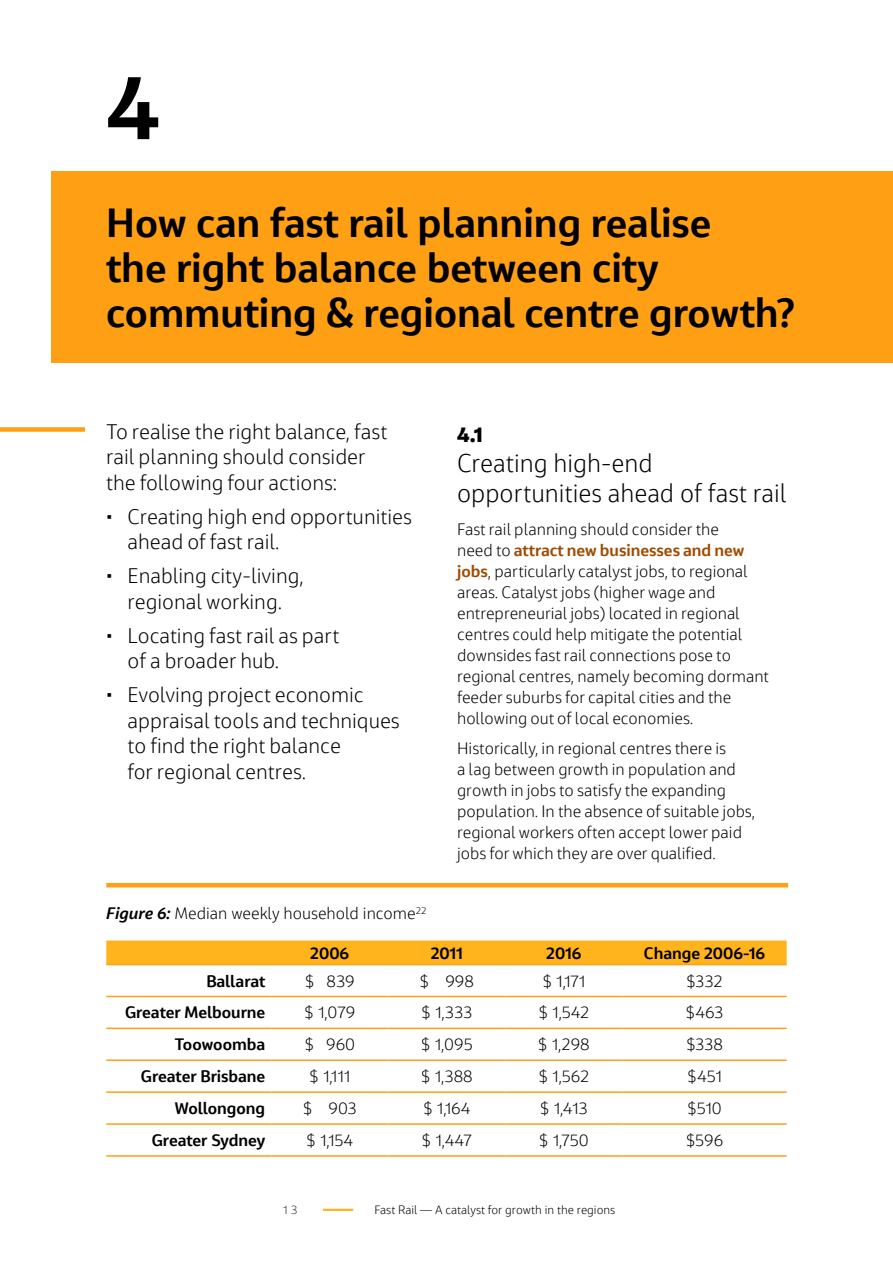
<style>
.page{position:relative;width:893px;height:1263px;background:#fff}
.page>*{position:absolute;margin:0;border:0;box-sizing:border-box;transform-origin:0 0}
.t1{font:700 90px "Jacobs Chronos";color:#000}
.H2_21pt{font:700 40.5px/45px "Jacobs Chronos";color:#000}
.t2{font:300 25.5px/30px "Jacobs Chronos";color:#000}
.Body_Text{font:300 21px/25.5px "Jacobs Chronos";color:#000}
.t3{font:800 21px "Jacobs Chronos";color:#000}
.Body_Text-2{font:300 16.5px/21px "Jacobs Chronos";color:#000}
.Body_Text-3{font:700 16.5px "Jacobs Chronos";color:#000}
.Figure_Title{font:300 16.5px "Jacobs Chronos";color:#000}
.t4{font:300 12px "Jacobs Chronos";color:#000}
.t5{font:300 12px "Jacobs Chronos";color:#333}
.s1{font-weight:700;color:#a04b00}
.s2{font-weight:700;font-style:italic}
</style>
<div class="page">
<hr style="left:323px;top:1209px;width:30px;height:2px;background:#ffb41e">
<div style="left:0;top:427px;width:85px;height:5px;background:#ffa014"></div>
<div style="left:106px;top:940px;width:681px;height:24px;background:#ffb41e"></div>
<hr style="left:106px;top:964px;width:165px;height:1px;background:#ffa014">
<hr style="left:271px;top:964px;width:117px;height:1px;background:#ffa014">
<hr style="left:388px;top:964px;width:117px;height:1px;background:#ffa014">
<hr style="left:505px;top:964px;width:117px;height:1px;background:#ffa014">
<hr style="left:622px;top:964px;width:165px;height:1px;background:#ffa014">
<hr style="left:106px;top:996px;width:165px;height:1px;background:#ffa014">
<hr style="left:271px;top:996px;width:117px;height:1px;background:#ffa014">
<hr style="left:388px;top:996px;width:117px;height:1px;background:#ffa014">
<hr style="left:505px;top:996px;width:117px;height:1px;background:#ffa014">
<hr style="left:622px;top:996px;width:165px;height:1px;background:#ffa014">
<hr style="left:106px;top:1027px;width:165px;height:2px;background:#ffa014">
<hr style="left:271px;top:1027px;width:117px;height:2px;background:#ffa014">
<hr style="left:388px;top:1027px;width:117px;height:2px;background:#ffa014">
<hr style="left:505px;top:1027px;width:117px;height:2px;background:#ffa014">
<hr style="left:622px;top:1027px;width:165px;height:2px;background:#ffa014">
<hr style="left:106px;top:1059px;width:165px;height:2px;background:#ffa014">
<hr style="left:271px;top:1059px;width:117px;height:2px;background:#ffa014">
<hr style="left:388px;top:1059px;width:117px;height:2px;background:#ffa014">
<hr style="left:505px;top:1059px;width:117px;height:2px;background:#ffa014">
<hr style="left:622px;top:1059px;width:165px;height:2px;background:#ffa014">
<hr style="left:106px;top:1091px;width:165px;height:2px;background:#ffa014">
<hr style="left:271px;top:1091px;width:117px;height:2px;background:#ffa014">
<hr style="left:388px;top:1091px;width:117px;height:2px;background:#ffa014">
<hr style="left:505px;top:1091px;width:117px;height:2px;background:#ffa014">
<hr style="left:622px;top:1091px;width:165px;height:2px;background:#ffa014">
<hr style="left:106px;top:1123px;width:165px;height:2px;background:#ffa014">
<hr style="left:271px;top:1123px;width:117px;height:2px;background:#ffa014">
<hr style="left:388px;top:1123px;width:117px;height:2px;background:#ffa014">
<hr style="left:505px;top:1123px;width:117px;height:2px;background:#ffa014">
<hr style="left:622px;top:1123px;width:165px;height:2px;background:#ffa014">
<hr style="left:106px;top:1155px;width:165px;height:2px;background:#ffa014">
<hr style="left:271px;top:1155px;width:117px;height:2px;background:#ffa014">
<hr style="left:388px;top:1155px;width:117px;height:2px;background:#ffa014">
<hr style="left:505px;top:1155px;width:117px;height:2px;background:#ffa014">
<hr style="left:622px;top:1155px;width:165px;height:2px;background:#ffa014">
<hr style="left:106px;top:883px;width:682px;height:4px;background:#ffa014">
<div style="left:51px;top:171px;width:842px;height:191px;background:#ffa014"></div>
<p class="t1" style="left:106px;top:49px;width:54px">4</p>
<p class="H2_21pt" style="left:106px;top:199px;width:690px">How can fast rail planning realise<br>the right balance between city commuting &amp; regional centre growth?</p>
<p class="Body_Text" style="left:106px;top:418px;width:282px">To realise the right balance, fast rail planning should consider the following four actions:</p>
<p class="Body_Text" style="left:128px;top:503px;width:286px;text-indent:-21px">´ Creating high end opportunities ahead of fast rail.</p>
<p class="Body_Text" style="left:106px;top:563px;width:199px;text-align:center">´ Enabling city-living, regional working.</p>
<p class="Body_Text" style="left:128px;top:622px;width:213px;text-indent:-21px">´ Locating fast rail as part of a broader hub.</p>
<p class="Body_Text" style="left:128px;top:682px;width:274px;text-indent:-21px">´ Evolving project economic appraisal tools and techniques to find the right balance<br>for regional centres.</p>
<p class="t3" style="left:457px;top:421px;width:27px">4.1</p>
<p class="t2" style="left:457px;top:448px;width:331px">Creating high-end opportunities ahead of fast rail</p>
<p class="Body_Text-2" style="left:457px;top:519px;width:313px">Fast rail planning should consider the<br>need to <span class="s1">attract new businesses and new jobs</span>, particularly catalyst jobs, to regional areas. Catalyst jobs (higher wage and entrepreneurial jobs) located in regional centres could help mitigate the potential downsides fast rail connections pose to regional centres, namely becoming dormant feeder suburbs for capital cities and the hollowing out of local economies.</p>
<p class="Body_Text-2" style="left:457px;top:737px;width:300px">Historically, in regional centres there is<br>a lag between growth in population and growth in jobs to satisfy the expanding population. In the absence of suitable jobs, regional workers often accept lower paid jobs for which they are over qualified.</p>
<p class="Figure_Title" style="left:106px;top:904px;width:321px"><span class="s2">Figure 6:</span> Median weekly household income<sup>22</sup></p>
<p class="Body_Text-3" style="left:310px;top:942px;width:41px">2006</p>
<p class="Body_Text-3" style="left:431px;top:942px;width:34px">2011</p>
<p class="Body_Text-3" style="left:546px;top:942px;width:37px">2016</p>
<p class="Body_Text-3" style="left:644px;top:942px;width:123px">Change 2006-16</p>
<p class="Body_Text-3" style="left:206px;top:970px;width:60px">Ballarat</p>
<p class="Body_Text-2" style="left:305px;top:970px;width:52px">$ 839</p>
<p class="Body_Text-2" style="left:420px;top:970px;width:56px">$ 998</p>
<p class="Body_Text-2" style="left:542px;top:970px;width:44px">$ 1,171</p>
<p class="Body_Text-2" style="left:686px;top:970px;width:38px">$332</p>
<p class="Body_Text-3" style="left:125px;top:1002px;width:142px">Greater Melbourne</p>
<p class="Body_Text-2" style="left:304px;top:1002px;width:53px">$ 1,079</p>
<p class="Body_Text-2" style="left:421px;top:1002px;width:53px">$ 1,333</p>
<p class="Body_Text-2" style="left:538px;top:1002px;width:52px">$ 1,542</p>
<p class="Body_Text-2" style="left:685px;top:1002px;width:39px">$463</p>
<p class="Body_Text-3" style="left:175px;top:1034px;width:92px">Toowoomba</p>
<p class="Body_Text-2" style="left:304px;top:1034px;width:52px">$ 960</p>
<p class="Body_Text-2" style="left:421px;top:1034px;width:53px">$ 1,095</p>
<p class="Body_Text-2" style="left:538px;top:1034px;width:53px">$ 1,298</p>
<p class="Body_Text-2" style="left:686px;top:1034px;width:38px">$338</p>
<p class="Body_Text-3" style="left:141px;top:1065px;width:126px">Greater Brisbane</p>
<p class="Body_Text-2" style="left:309px;top:1066px;width:43px">$ 1,111</p>
<p class="Body_Text-2" style="left:421px;top:1066px;width:53px">$ 1,388</p>
<p class="Body_Text-2" style="left:538px;top:1066px;width:52px">$ 1,562</p>
<p class="Body_Text-2" style="left:687px;top:1066px;width:36px">$451</p>
<p class="Body_Text-3" style="left:175px;top:1097px;width:92px">Wollongong</p>
<p class="Body_Text-2" style="left:303px;top:1098px;width:56px">$ 903</p>
<p class="Body_Text-2" style="left:423px;top:1098px;width:49px">$ 1,164</p>
<p class="Body_Text-2" style="left:540px;top:1098px;width:49px">$ 1,413</p>
<p class="Body_Text-2" style="left:687px;top:1098px;width:36px">$510</p>
<p class="Body_Text-3" style="left:152px;top:1129px;width:115px">Greater Sydney</p>
<p class="Body_Text-2" style="left:306px;top:1129px;width:48px">$ 1,154</p>
<p class="Body_Text-2" style="left:422px;top:1129px;width:52px">$ 1,447</p>
<p class="Body_Text-2" style="left:539px;top:1129px;width:51px">$ 1,750</p>
<p class="Body_Text-2" style="left:686px;top:1129px;width:39px">$596</p>
<p class="t5" style="left:282px;top:1203px;width:17px">13</p>
<p class="t4" style="left:374px;top:1203px;width:242px">Fast Rail — A catalyst for growth in the regions</p>
</div>
